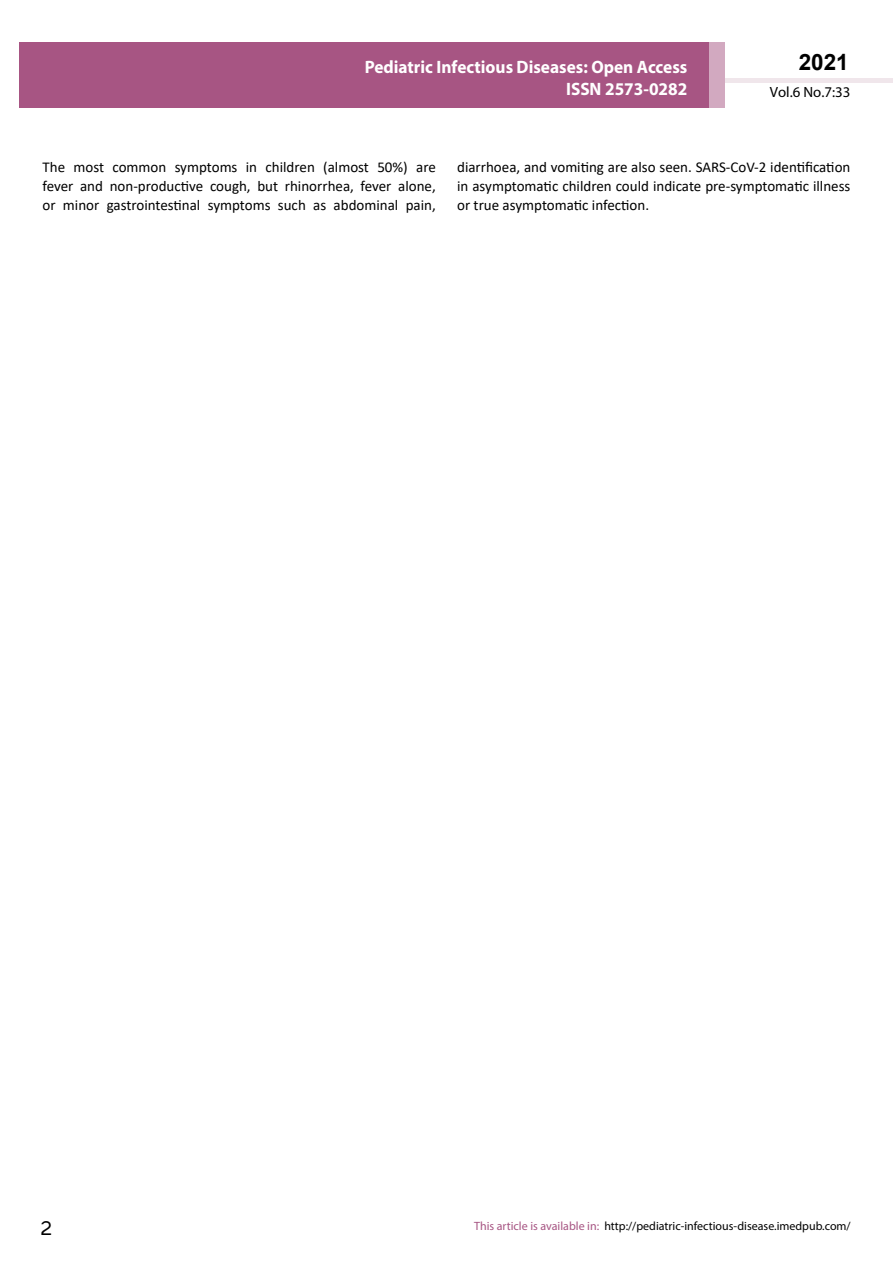
<style>
.page{position:relative;width:893px;height:1263px;background:#fff}
.page>*{position:absolute;margin:0;border:0;box-sizing:border-box;transform-origin:0 0}
.t1{font:25.5px "Tunga";color:#000}
.t2{font:700 22.5px "Arial";color:#000}
.t3{font:700 18px/21.6px "Myriad Pro";color:#fff;text-align:right;scale:.96 1}
.t4{font:15px/18.8px "Calibri";color:#000;text-align:justify}
.t5{font:14.85px "Myriad Pro";color:#000}
.t6{font:12px "Myriad Pro";color:#000101}
.s1{color:#a75583}
</style>
<div class="page">
<hr style="left:725px;top:78px;width:168px;height:4px;background:#f0e6eb">
<div style="left:19px;top:42px;width:690px;height:66px;background:#a75583"></div>
<div style="left:709px;top:42px;width:16px;height:66px;background:#d2a9c0"></div>
<p class="t3" style="left:517px;top:53px;width:198px">ARCHIVOS DE MEDICINA<br>ISSN 1698-9465</p>
<h2 class="t2" style="left:799px;top:46px;width:52px">2021</h2>
<p class="t3" style="left:365px;top:55px;width:337px">Pediatric Infectious Diseases: Open Access<br>ISSN 2573-0282</p>
<p class="t5" style="left:770px;top:83px;width:82px">Vol.6 No.7:33</p>
<p class="t4" style="left:43px;top:158px;width:395px">The most common symptoms in children (almost 50%) are fever and non-productive cough, but rhinorrhea, fever alone, or minor gastrointestinal symptoms such as abdominal pain,</p>
<p class="t4" style="left:457px;top:158px;width:395px">diarrhoea, and vomiting are also seen. SARS-CoV-2 identification in asymptomatic children could indicate pre-symptomatic illness or true asymptomatic infection.</p>
<h1 class="t1" style="left:41px;top:1211px;width:13px">2</h1>
<p class="t6" style="left:474px;top:1218px;width:378px"><span class="s1">This article is available in:</span> http://pediatric-infectious-disease.imedpub.com/</p>
</div>
